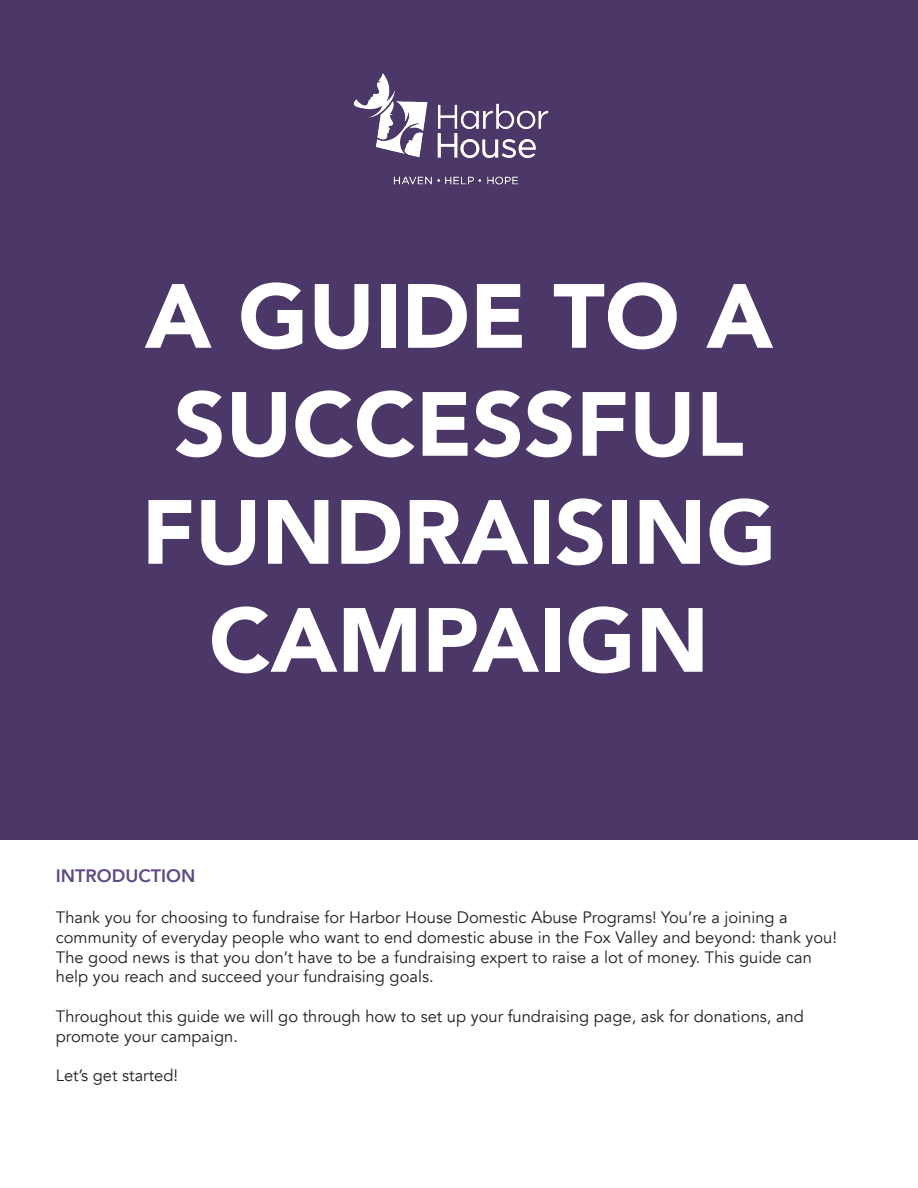
<style>
.page{position:relative;width:918px;height:1188px;background:#fff}
.page>*{position:absolute;margin:0;border:0;box-sizing:border-box;transform-origin:0 0}
.t1{font:900 90px/108px "Avenir";color:#fff;text-align:center}
.t2{font:800 18px "Avenir";color:#614b84}
.t3{font:16.5px/19.8px "Avenir";color:#231f20}
</style>
<div class="page">
<div style="left:0;top:0;width:918px;height:839px;background:#4b3868"></div>
<img style="left:353px;top:73px;width:196px;height:112px">
<h1 class="t1" style="left:141px;top:260px;width:637px">A GUIDE TO A<br>SUCCESSFUL<br>FUNDRAISING<br>CAMPAIGN</h1>
<p class="t2" style="left:56px;top:859px;width:141px">INTRODUCTION</p>
<p class="t3" style="left:56px;top:908px;width:783px">Thank you for choosing to fundraise for Harbor House Domestic Abuse Programs! You’re a joining a community of everyday people who want to end domestic abuse in the Fox Valley and beyond: thank you!<br>The good news is that you don’t have to be a fundraising expert to raise a lot of money. This guide can help you reach and succeed your fundraising goals.</p>
<p class="t3" style="left:56px;top:1007px;width:749px">Throughout this guide we will go through how to set up your fundraising page, ask for donations, and promote your campaign.</p>
<p class="t3" style="left:56px;top:1066px;width:124px">Let’s get started!</p>
</div>
